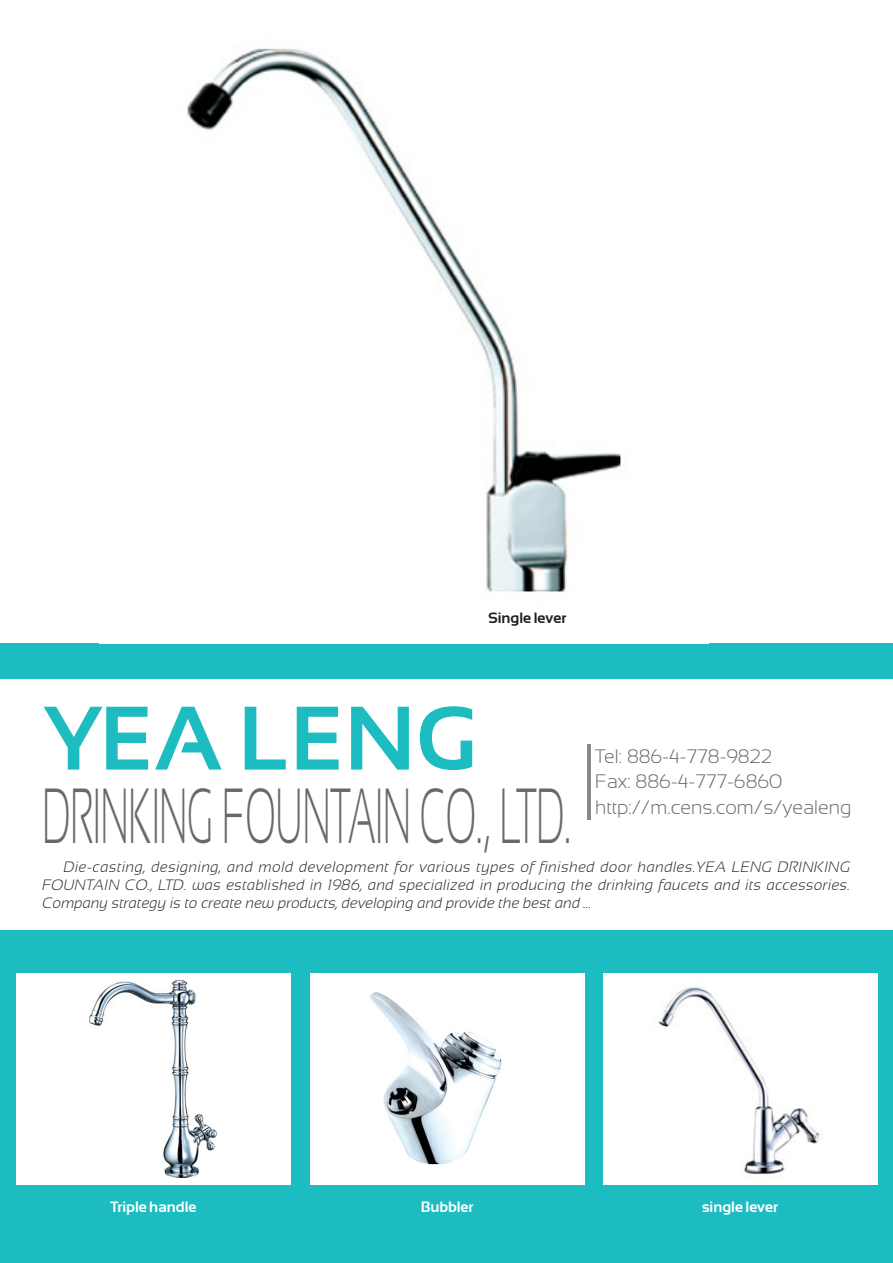
<style>
.page{position:relative;width:893px;height:1263px;background:#fff}
.page>*{position:absolute;margin:0;border:0;box-sizing:border-box;transform-origin:0 0}
.公司名大標{font:700 90px "Sansation";color:#1cbcc1}
.公司名大標-2{font:300 78px "Sansation";color:#69696c;scale:.49 1}
.公司內容{font:300 19.5px "Sansation";color:#69696c}
.副標內文{font:italic 300 15px/18px "Sansation";color:#231f20;text-align:justify}
.產品名{font:700 15px "Sansation";color:#fff}
.產品名-2{font:700 15px "Sansation";color:#231f20}
</style>
<div class="page">
<div style="left:0;top:643px;width:893px;height:620px;background:#1cbcc1"></div>
<div style="left:0;top:679px;width:893px;height:251px;background:#fff"></div>
<div style="left:17px;top:973px;width:274px;height:212px;background:#fff"></div>
<img style="left:89px;top:980px;width:128px;height:197px">
<div style="left:310px;top:973px;width:274px;height:212px;background:#fff"></div>
<img style="left:370px;top:992px;width:132px;height:173px">
<div style="left:604px;top:973px;width:274px;height:212px;background:#fff"></div>
<img style="left:658px;top:987px;width:162px;height:187px">
<hr style="left:587px;top:744px;width:3px;height:76px;background:#86888a">
<img style="left:187px;top:48px;width:434px;height:544px">
<p class="產品名-2" style="left:488px;top:609px;width:80px">Single lever</p>
<p class="公司名大標" style="left:43px;top:688px;width:436px">YEA LENG</p>
<p class="公司名大標-2" style="left:43px;top:773px;width:1079px">DRINKING FOUNTAIN CO., LTD.</p>
<p class="公司內容" style="left:595px;top:745px;width:178px">Tel: 886-4-778-9822</p>
<p class="公司內容" style="left:595px;top:771px;width:189px">Fax: 886-4-777-6860</p>
<p class="公司內容" style="left:595px;top:796px;width:257px">http://m.cens.com/s/yealeng</p>
<p class="副標內文" style="left:43px;top:858px;width:809px;text-indent:21px">Die-casting, designing, and mold development for various types of finished door handles.YEA LENG DRINKING FOUNTAIN CO., LTD. was established in 1986, and specialized in producing the drinking faucets and its accessories.<br>Company strategy is to create new products, developing and provide the best and ...</p>
<p class="產品名" style="left:111px;top:1199px;width:87px">Triple handle</p>
<p class="產品名" style="left:421px;top:1199px;width:54px">Bubbler</p>
<p class="產品名" style="left:702px;top:1199px;width:78px">single lever</p>
</div>
